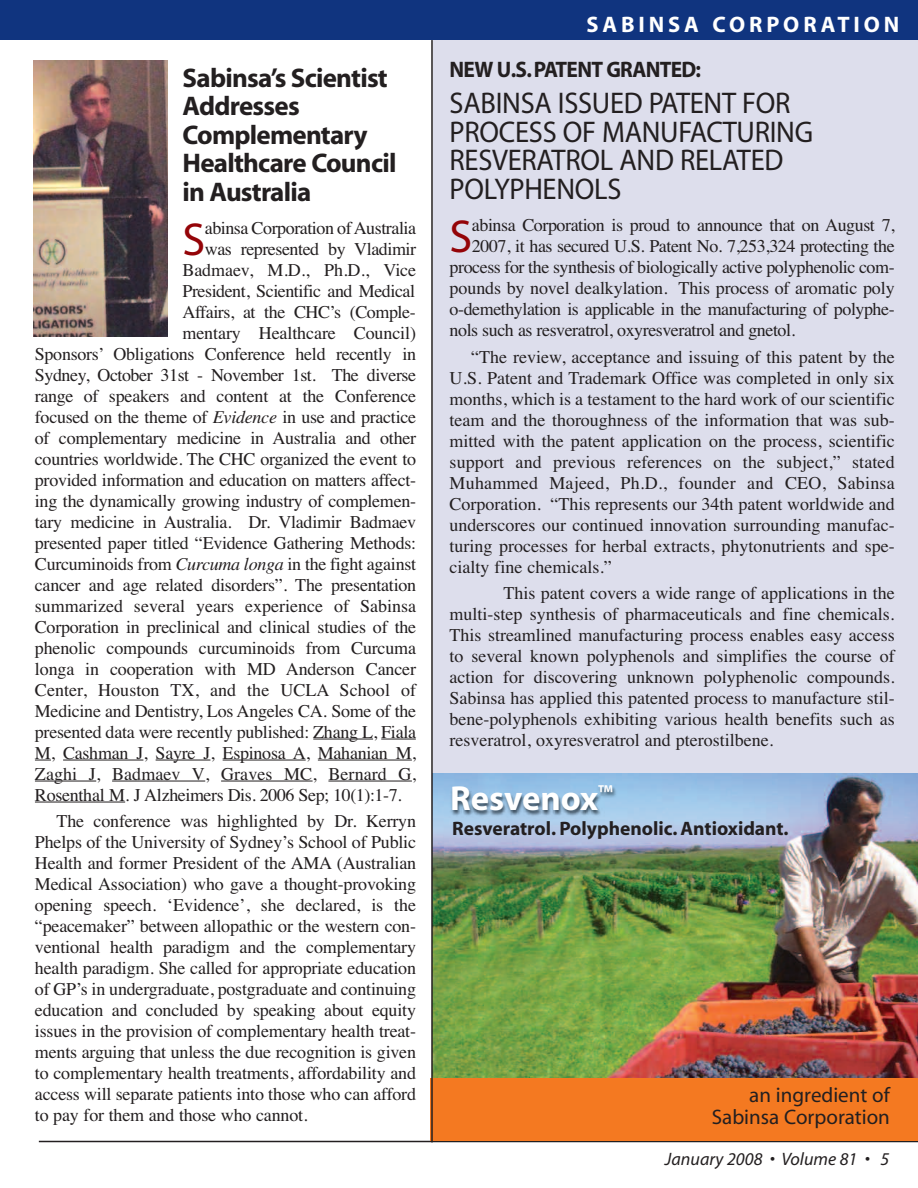
<style>
.page{position:relative;width:918px;height:1188px;background:#fff}
.page>*{position:absolute;margin:0;border:0;box-sizing:border-box;transform-origin:0 0}
.t1{font:46.35px "Myriad";color:#940408}
.t2{font:700 34.8px "Myriad";color:#fff}
.t3{font:30px/28.5px "Myriad";letter-spacing:-.01em;color:#231f20;scale:.95 1}
.t4{font:700 27px/28.5px "Myriad";letter-spacing:-.03em;color:#231f20}
.t5{font:700 22.5px "Myriad";letter-spacing:-.035em;color:#231f20;scale:.95 1}
.t6{font:700 22.5px "Myriad";letter-spacing:.17em;color:#fff}
.t7{font:21px/22.5px "Myriad";color:#231f20;text-align:right}
.t8{font:700 19.5px "Myriad";color:#231f20}
.t9{font:18px/21px "Times";letter-spacing:-.015em;color:#231f20;text-align:justify}
.t10{font:18px "Times";letter-spacing:.005em;color:#231f20}
.t11{font:italic 18px "Myriad";color:#231f20}
.s1{font-style:italic}
</style>
<div class="page">
<div style="left:433px;top:16px;width:485px;height:1120px;background:#dddeec"></div>
<div style="left:0;top:0;width:918px;height:40px;background:#10347f"></div>
<hr style="left:39px;top:1141px;width:879px;height:1px;background:#231f20">
<img style="left:433px;top:773px;width:485px;height:305px">
<hr style="left:313px;top:739px;width:60px;height:1px;background:#231f20">
<hr style="left:381px;top:739px;width:35px;height:1px;background:#231f20">
<svg style="left:35px;top:760px;width:16px;height:1px"></svg>
<hr style="left:63px;top:760px;width:80px;height:1px;background:#231f20">
<hr style="left:156px;top:760px;width:54px;height:1px;background:#231f20">
<hr style="left:223px;top:760px;width:83px;height:1px;background:#231f20">
<hr style="left:318px;top:760px;width:94px;height:1px;background:#231f20">
<hr style="left:35px;top:781px;width:61px;height:1px;background:#231f20">
<hr style="left:112px;top:781px;width:93px;height:1px;background:#231f20">
<hr style="left:221px;top:781px;width:92px;height:1px;background:#231f20">
<hr style="left:328px;top:781px;width:84px;height:1px;background:#231f20">
<hr style="left:35px;top:802px;width:90px;height:1px;background:#231f20">
<img style="left:444px;top:773px;width:426px;height:99px">
<img style="left:34px;top:61px;width:133px;height:276px">
<div style="left:431px;top:1078px;width:487px;height:63px;background:#f47921"></div>
<hr style="left:431px;top:40px;width:2px;height:1102px;background:#231f20">
<h3 class="t4" style="left:182px;top:66px;width:215px">Sabinsa’s Scientist<br>Addresses<br>Complementary<br>Healthcare Council in Australia</h3>
<h1 class="t1" style="left:182px;top:222px;width:24px">S</h1>
<p class="t9" style="left:205px;top:217px;width:213px">abinsa Corporation ofAustralia</p>
<p class="t9" style="left:205px;top:238px;width:213px">was represented by Vladimir</p>
<p class="t9" style="left:182px;top:259px;width:235px">Badmaev, M.D., Ph.D., Vice</p>
<p class="t9" style="left:182px;top:280px;width:234px">President, Scientific and Medical</p>
<p class="t9" style="left:182px;top:301px;width:235px">Affairs, at the CHC’s (Comple-</p>
<p class="t9" style="left:182px;top:322px;width:235px">mentary Healthcare Council)</p>
<p class="t9" style="left:35px;top:343px;width:383px">Sponsors’ Obligations Conference held recently in</p>
<p class="t9" style="left:35px;top:364px;width:383px">Sydney, October 31st - November 1st. The diverse</p>
<p class="t9" style="left:35px;top:385px;width:383px">range of speakers and content at the Conference</p>
<p class="t9" style="left:35px;top:406px;width:383px">focused on the theme of <span class="s1">Evidence</span> in use and practice</p>
<p class="t9" style="left:35px;top:427px;width:383px">of complementary medicine in Australia and other</p>
<p class="t9" style="left:35px;top:448px;width:383px">countries worldwide. The CHC organized the event to</p>
<p class="t9" style="left:35px;top:469px;width:383px">provided information and education on matters affect-</p>
<p class="t9" style="left:35px;top:490px;width:383px">ing the dynamically growing industry of complemen-</p>
<p class="t9" style="left:35px;top:511px;width:383px">tary medicine in Australia. Dr. Vladimir Badmaev</p>
<p class="t9" style="left:35px;top:532px;width:383px">presented paper titled “Evidence Gathering Methods:</p>
<p class="t9" style="left:35px;top:553px;width:383px">Curcuminoids from <span class="s1">Curcuma longa</span> in the fight against</p>
<p class="t9" style="left:35px;top:574px;width:383px">cancer and age related disorders”. The presentation</p>
<p class="t9" style="left:35px;top:595px;width:383px">summarized several years experience of Sabinsa</p>
<p class="t9" style="left:35px;top:616px;width:383px">Corporation in preclinical and clinical studies of the</p>
<p class="t9" style="left:35px;top:637px;width:383px">phenolic compounds curcuminoids from Curcuma</p>
<p class="t9" style="left:35px;top:658px;width:383px">longa in cooperation with MD Anderson Cancer</p>
<p class="t10" style="left:35px;top:679px;width:383px">Center, Houston TX, and the UCLA School of</p>
<p class="t9" style="left:35px;top:700px;width:383px">Medicine and Dentistry, Los Angeles CA. Some of the</p>
<p class="t9" style="left:35px;top:721px;width:383px">presented data were recently published: Zhang L, Fiala</p>
<p class="t9" style="left:35px;top:742px;width:383px">M, Cashman J, Sayre J, Espinosa A, Mahanian M,</p>
<p class="t10" style="left:35px;top:763px;width:383px">Zaghi J, Badmaev V, Graves MC, Bernard G,</p>
<p class="t9" style="left:35px;top:784px;width:368px">Rosenthal M. J Alzheimers Dis. 2006 Sep; 10(1):1-7.</p>
<p class="t9" style="left:35px;top:810px;width:383px;text-indent:22px">The conference was highlighted by Dr. Kerryn Phelps of the University of Sydney’s School of Public Health and former President of the AMA (Australian Medical Association) who gave a thought-provoking opening speech. ‘Evidence’, she declared, is the “peacemaker” between allopathic or the western con&shy;ventional health paradigm and the complementary health paradigm. She called for appropriate education of GP’s in undergraduate, postgraduate and continuing education and concluded by speaking about equity issues in the provision of complementary health treat&shy;ments arguing that unless the due recognition is given to complementary health treatments, affordability and access will separate patients into those who can afford to pay for them and those who cannot.</p>
<p class="t6" style="left:586px;top:16px;width:314px">SABINSA CORPORATION</p>
<p class="t5" style="left:450px;top:61px;width:266px">NEW U.S.PATENT GRANTED:</p>
<h3 class="t3" style="left:450px;top:92px;width:384px">SABINSA ISSUED PATENT FOR<br>PROCESS OF MANUFACTURING<br>RESVERATROL AND RELATED<br>POLYPHENOLS</h3>
<h1 class="t1" style="left:450px;top:219px;width:24px">S</h1>
<p class="t9" style="left:472px;top:215px;width:424px">abinsa Corporation is proud to announce that on August 7,</p>
<p class="t9" style="left:472px;top:236px;width:424px">2007, it has secured U.S. Patent No. 7,253,324 protecting the</p>
<p class="t9" style="left:450px;top:257px;width:447px">process for the synthesis of biologically active polyphenolic com-</p>
<p class="t9" style="left:450px;top:278px;width:447px">pounds by novel dealkylation. This process of aromatic poly</p>
<p class="t9" style="left:450px;top:299px;width:447px">o-demethylation is applicable in the manufacturing of polyphe-</p>
<p class="t9" style="left:450px;top:320px;width:347px">nols such as resveratrol, oxyresveratrol and gnetol.</p>
<p class="t9" style="left:450px;top:346px;width:447px;text-indent:22px">“The review, acceptance and issuing of this patent by the U.S. Patent and Trademark Office was completed in only six months, which is a testament to the hard work of our scientific team and the thoroughness of the information that was sub&shy;mitted with the patent application on the process, scientific support and previous references on the subject,” stated Muhammed Majeed, Ph.D., founder and CEO, Sabinsa Corporation. “This represents our 34th patent worldwide and underscores our continued innovation surrounding manufac&shy;turing processes for herbal extracts, phytonutrients and spe&shy;cialty fine chemicals.”</p>
<p class="t9" style="left:450px;top:582px;width:447px;text-indent:54px">This patent covers a wide range of applications in the multi-step synthesis of pharmaceuticals and fine chemicals.<br>This streamlined manufacturing process enables easy access to several known polyphenols and simplifies the course of action for discovering unknown polyphenolic compounds.<br>Sabinsa has applied this patented process to manufacture stil&shy;bene-polyphenols exhibiting various health benefits such as resveratrol, oxyresveratrol and pterostilbene.</p>
<h2 class="t2" style="left:450px;top:785px;width:165px">Resvenox<sup>™</sup></h2>
<p class="t8" style="left:452px;top:822px;width:338px">Resveratrol. Polyphenolic. Antioxidant.</p>
<p class="t7" style="left:712px;top:1085px;width:180px">an ingredient of<br>Sabinsa Corporation</p>
<p class="t11" style="left:665px;top:1152px;width:226px">January 2008 • Volume 81 • 5</p>
</div>
